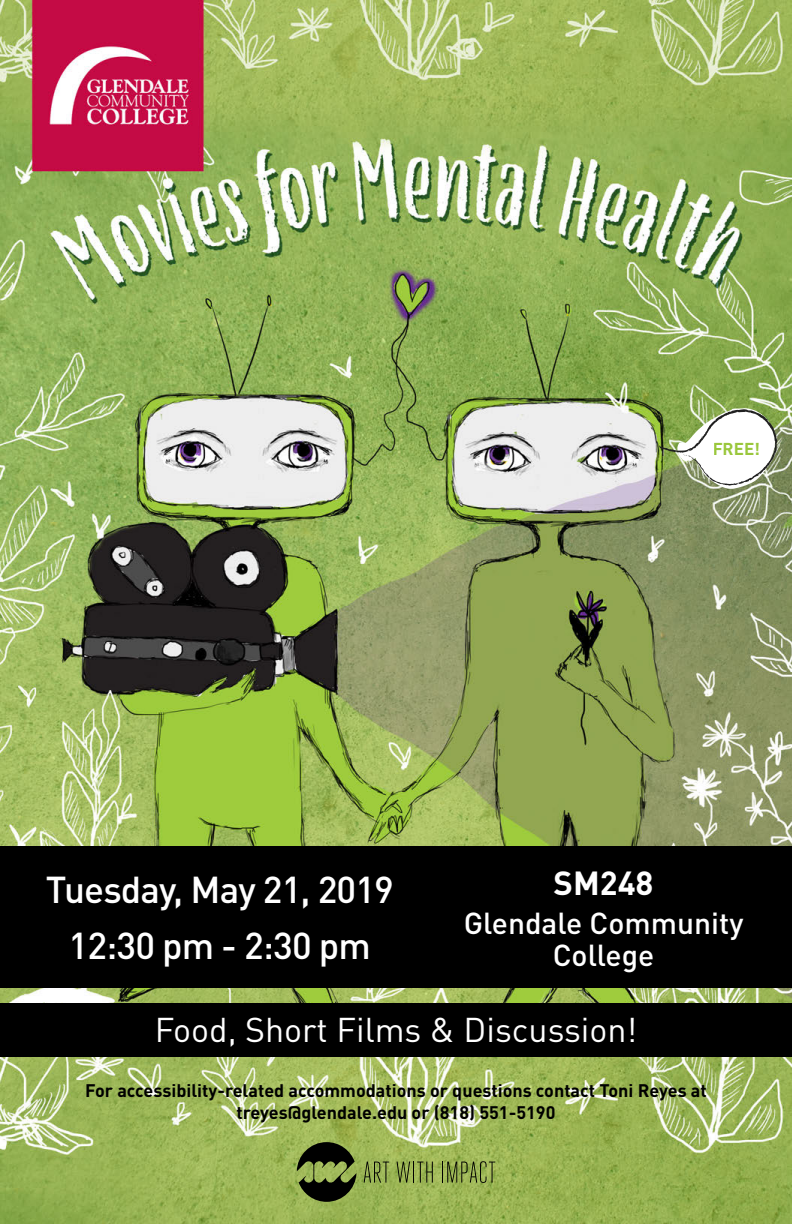
<style>
.page{position:relative;width:792px;height:1224px;background:#fff}
.page>*{position:absolute;margin:0;border:0;box-sizing:border-box;transform-origin:0 0}
.t1{font:500 37px/55.4px "DIN Pro";letter-spacing:-.025em;color:#fff;text-align:center}
.t2{font:34px "DIN Pro";color:#fff}
.t3{font:700 33px "DIN Pro";color:#fff}
.t4{font:500 30px/32px "DIN Pro";color:#fff;text-align:center}
.t5{font:700 18px/21.6px "DIN Pro";color:#000;text-align:center}
.t6{font:700 17px "DIN Pro";color:#9ac73c}
</style>
<div class="page">
<img style="left:0;top:0;width:792px;height:1224px">
<div style="left:0;top:846px;width:792px;height:139px;background:#000"></div>
<div style="left:0;top:1003px;width:792px;height:54px;background:#000"></div>
<div style="left:0;top:849px;width:792px;height:139px;background:#000"></div>
<svg style="left:364px;top:1162px;width:25px;height:21px"></svg>
<svg style="left:397px;top:1162px;width:36px;height:21px"></svg>
<svg style="left:442px;top:1161px;width:53px;height:22px"></svg>
<svg style="left:297px;top:1142px;width:59px;height:60px;background:#4c582a"></svg>
<svg style="left:659px;top:408px;width:119px;height:81px"></svg>
<p class="t6" style="left:713px;top:437px;width:49px">FREE!</p>
<h1 class="t1" style="left:46px;top:861px;width:350px">Tuesday, May 21, 2019<br>12:30 pm - 2:30 pm</h1>
<h3 class="t3" style="left:554px;top:860px;width:102px">SM248</h3>
<h3 class="t4" style="left:464px;top:906px;width:281px">Glendale Community<br>College</h3>
<h2 class="t2" style="left:155px;top:1007px;width:484px">Food, Short Films &amp; Discussion!</h2>
<p class="t5" style="left:85px;top:1079px;width:623px">For accessibility-related accommodations or questions contact Toni Reyes at treyes@glendale.edu or (818) 551-5190</p>
</div>
